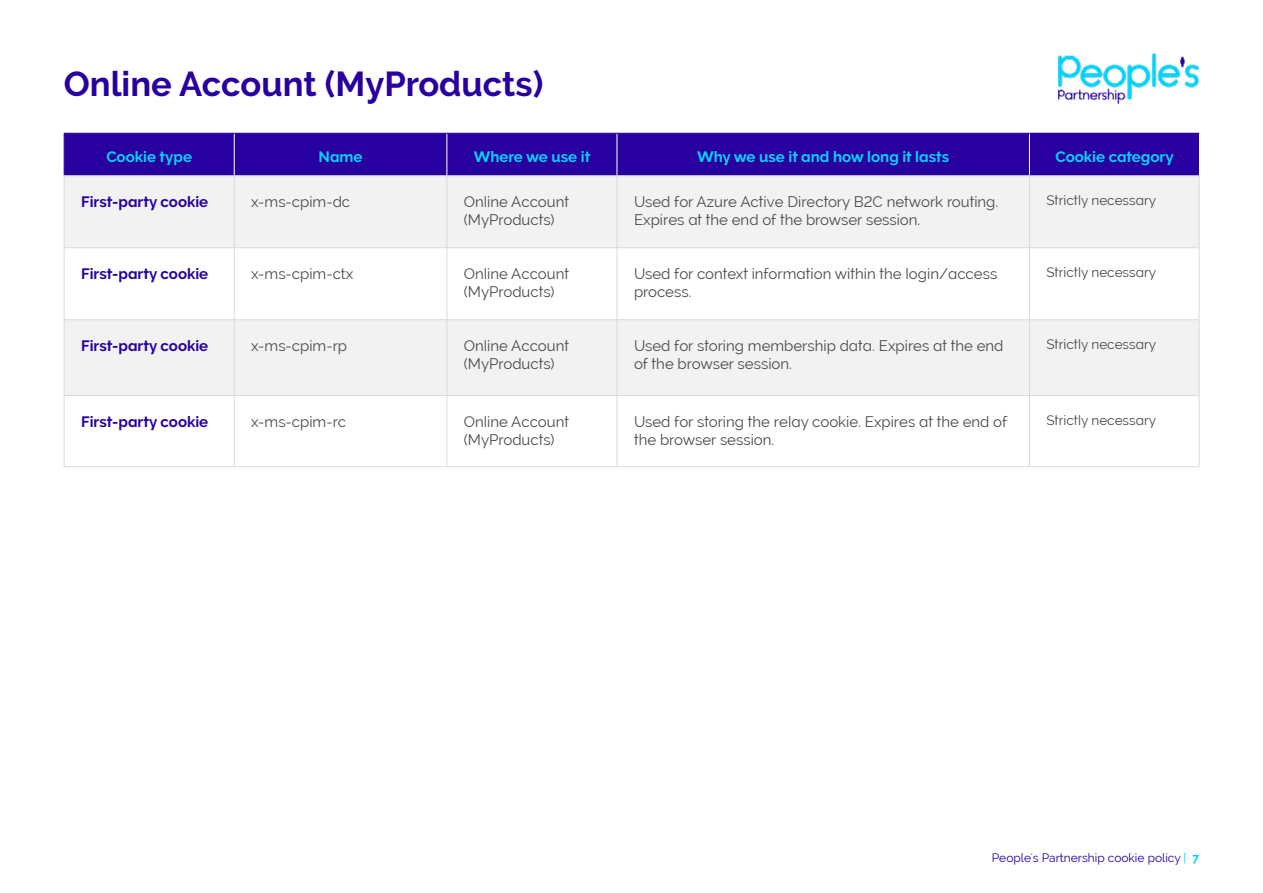
<style>
.page{position:relative;width:1263px;height:893px;background:#fff}
.page>*{position:absolute;margin:0;border:0;box-sizing:border-box;transform-origin:0 0}
.t1{font:700 34.5px "Raleway";color:#2800a0}
.t2{font:15px/18px "Raleway";color:#4a4a49}
.t3{font:700 15px "Raleway";color:#2800a0}
.t4{font:700 15px "Raleway";color:#05d2fa}
.t5{font:13.5px "Raleway";color:#4a4a49}
.t6{font:12px "Raleway";color:#2800a0}
.s1{color:#05d2fa}
.s2{font-weight:700;color:#05d2fa}
</style>
<div class="page">
<img style="left:1058px;top:53px;width:141px;height:52px">
<div style="left:65px;top:134px;width:964px;height:41px;background:#2800a0"></div>
<div style="left:1029px;top:133px;width:170px;height:43px;background:#2800a0"></div>
<div style="left:65px;top:176px;width:1134px;height:71px;background:#f2f2f2"></div>
<svg style="left:65px;top:248px;width:1134px;height:218px"></svg>
<hr style="left:234px;top:134px;width:1px;height:41px;background:#fff">
<hr style="left:446px;top:134px;width:1px;height:41px;background:#fff">
<hr style="left:617px;top:134px;width:1px;height:41px;background:#fff">
<hr style="left:64px;top:134px;width:1px;height:41px;background:#2800a0">
<hr style="left:64px;top:133px;width:170px;height:1px;background:#2800a0">
<hr style="left:234px;top:133px;width:213px;height:1px;background:#2800a0">
<hr style="left:447px;top:133px;width:170px;height:1px;background:#2800a0">
<hr style="left:617px;top:133px;width:412px;height:1px;background:#2800a0">
<hr style="left:1029px;top:134px;width:1px;height:41px;background:#fff">
<hr style="left:64px;top:320px;width:1px;height:75px;background:#dadada">
<hr style="left:234px;top:320px;width:1px;height:75px;background:#dadada">
<hr style="left:446px;top:320px;width:1px;height:75px;background:#dadada">
<hr style="left:617px;top:320px;width:1px;height:75px;background:#dadada">
<hr style="left:1029px;top:320px;width:1px;height:75px;background:#dadada">
<hr style="left:1199px;top:320px;width:1px;height:75px;background:#dadada">
<hr style="left:64px;top:247px;width:170px;height:1px;background:#dadada">
<hr style="left:64px;top:248px;width:1px;height:71px;background:#dadada">
<hr style="left:64px;top:319px;width:170px;height:1px;background:#dadada">
<hr style="left:234px;top:247px;width:213px;height:1px;background:#dadada">
<hr style="left:234px;top:248px;width:1px;height:71px;background:#dadada">
<hr style="left:234px;top:319px;width:213px;height:1px;background:#dadada">
<hr style="left:447px;top:247px;width:170px;height:1px;background:#dadada">
<hr style="left:446px;top:248px;width:1px;height:71px;background:#dadada">
<hr style="left:447px;top:319px;width:170px;height:1px;background:#dadada">
<hr style="left:617px;top:247px;width:412px;height:1px;background:#dadada">
<hr style="left:617px;top:248px;width:1px;height:71px;background:#dadada">
<hr style="left:617px;top:319px;width:412px;height:1px;background:#dadada">
<hr style="left:1029px;top:247px;width:170px;height:1px;background:#dadada">
<hr style="left:1029px;top:248px;width:1px;height:71px;background:#dadada">
<hr style="left:1199px;top:248px;width:1px;height:71px;background:#dadada">
<hr style="left:1029px;top:319px;width:170px;height:1px;background:#dadada">
<hr style="left:64px;top:395px;width:170px;height:1px;background:#dadada">
<hr style="left:64px;top:396px;width:1px;height:70px;background:#dadada">
<hr style="left:64px;top:466px;width:170px;height:1px;background:#dadada">
<hr style="left:234px;top:395px;width:213px;height:1px;background:#dadada">
<hr style="left:234px;top:396px;width:1px;height:70px;background:#dadada">
<hr style="left:234px;top:466px;width:213px;height:1px;background:#dadada">
<hr style="left:447px;top:395px;width:170px;height:1px;background:#dadada">
<hr style="left:446px;top:396px;width:1px;height:70px;background:#dadada">
<hr style="left:447px;top:466px;width:170px;height:1px;background:#dadada">
<hr style="left:617px;top:395px;width:412px;height:1px;background:#dadada">
<hr style="left:617px;top:396px;width:1px;height:70px;background:#dadada">
<hr style="left:617px;top:466px;width:412px;height:1px;background:#dadada">
<hr style="left:1029px;top:395px;width:170px;height:1px;background:#dadada">
<hr style="left:1029px;top:396px;width:1px;height:70px;background:#dadada">
<hr style="left:1199px;top:396px;width:1px;height:70px;background:#dadada">
<hr style="left:1029px;top:466px;width:170px;height:1px;background:#dadada">
<hr style="left:234px;top:175px;width:213px;height:1px;background:#dadada">
<hr style="left:447px;top:175px;width:170px;height:1px;background:#dadada">
<hr style="left:446px;top:176px;width:1px;height:71px;background:#dadada">
<hr style="left:617px;top:175px;width:412px;height:1px;background:#dadada">
<hr style="left:617px;top:176px;width:1px;height:71px;background:#dadada">
<hr style="left:1029px;top:175px;width:170px;height:1px;background:#dadada">
<hr style="left:1029px;top:176px;width:1px;height:71px;background:#dadada">
<hr style="left:1199px;top:176px;width:1px;height:71px;background:#dadada">
<hr style="left:64px;top:175px;width:170px;height:1px;background:#dadada">
<hr style="left:64px;top:176px;width:1px;height:71px;background:#dadada">
<hr style="left:234px;top:176px;width:1px;height:71px;background:#dadada">
<h1 class="t1" style="left:64px;top:64px;width:481px">Online Account (MyProducts)</h1>
<p class="t4" style="left:106px;top:148px;width:87px">Cookie type</p>
<p class="t4" style="left:319px;top:148px;width:45px">Name</p>
<p class="t4" style="left:474px;top:148px;width:118px">Where we use it</p>
<p class="t4" style="left:697px;top:148px;width:254px">Why we use it and how long it lasts</p>
<p class="t4" style="left:1055px;top:148px;width:120px">Cookie category</p>
<p class="t3" style="left:81px;top:193px;width:129px">First-party cookie</p>
<p class="t2" style="left:251px;top:193px;width:100px">x-ms-cpim-dc</p>
<p class="t2" style="left:464px;top:193px;width:107px">Online Account (MyProducts)</p>
<p class="t2" style="left:634px;top:193px;width:366px">Used for Azure Active Directory B2C network routing.<br>Expires at the end of the browser session.</p>
<p class="t5" style="left:1046px;top:193px;width:111px">Strictly necessary</p>
<p class="t3" style="left:81px;top:265px;width:129px">First-party cookie</p>
<p class="t2" style="left:251px;top:265px;width:104px">x-ms-cpim-ctx</p>
<p class="t2" style="left:464px;top:265px;width:107px">Online Account (MyProducts)</p>
<p class="t2" style="left:634px;top:265px;width:365px">Used for context information within the login/access process.</p>
<p class="t5" style="left:1046px;top:265px;width:111px">Strictly necessary</p>
<p class="t3" style="left:81px;top:337px;width:129px">First-party cookie</p>
<p class="t2" style="left:251px;top:336px;width:97px">x-ms-cpim-rp</p>
<p class="t2" style="left:464px;top:336px;width:107px">Online Account (MyProducts)</p>
<p class="t2" style="left:634px;top:336px;width:371px">Used for storing membership data. Expires at the end of the browser session.</p>
<p class="t5" style="left:1046px;top:337px;width:111px">Strictly necessary</p>
<p class="t3" style="left:81px;top:413px;width:129px">First-party cookie</p>
<p class="t2" style="left:251px;top:412px;width:96px">x-ms-cpim-rc</p>
<p class="t2" style="left:464px;top:412px;width:107px">Online Account (MyProducts)</p>
<p class="t2" style="left:634px;top:412px;width:375px">Used for storing the relay cookie. Expires at the end of the browser session.</p>
<p class="t5" style="left:1046px;top:413px;width:111px">Strictly necessary</p>
<p class="t6" style="left:992px;top:850px;width:209px">People's Partnership cookie policy <span class="s1">|</span> <span class="s2">7</span></p>
</div>
